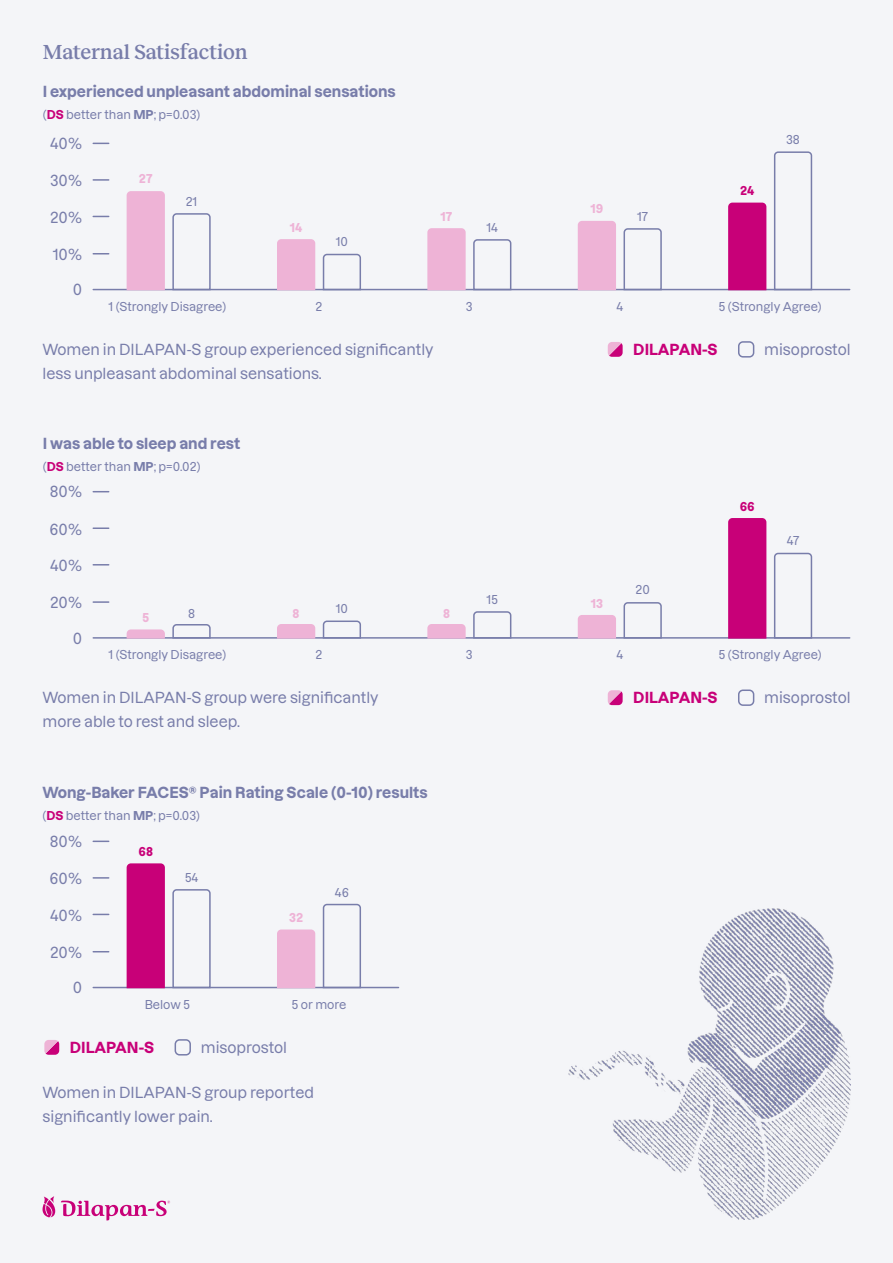
<style>
.page{position:relative;width:893px;height:1263px;background:#f4f5f8}
.page>*{position:absolute;margin:0;border:0;box-sizing:border-box;transform-origin:0 0}
.t1{font:500 21px "Reckless";letter-spacing:-.01em;color:#787daa}
.t2{font:500 15px/24px "Dazzed";color:#787daa}
.t3{font:700 15px "Dazzed";color:#787daa}
.t4{font:700 15px "Dazzed";color:#c80078}
.t5{font:500 12px "Dazzed";color:#787daa}
.t6{font:700 12px "Dazzed";color:#eeb3d6}
.t7{font:700 12px "Dazzed";color:#c80078}
.s1{font-weight:700;color:#c80078}
.s2{font-weight:700}
</style>
<div class="page">
<svg style="left:61px;top:1200px;width:109px;height:20px"></svg>
<svg style="left:43px;top:1196px;width:12px;height:21px"></svg>
<svg style="left:93px;top:143px;width:16px;height:1px"></svg>
<svg style="left:93px;top:491px;width:16px;height:1px"></svg>
<svg style="left:93px;top:840px;width:16px;height:2px"></svg>
<svg style="left:93px;top:179px;width:16px;height:2px"></svg>
<svg style="left:93px;top:527px;width:16px;height:2px"></svg>
<svg style="left:93px;top:877px;width:16px;height:2px"></svg>
<svg style="left:93px;top:216px;width:16px;height:1px"></svg>
<svg style="left:93px;top:564px;width:16px;height:1px"></svg>
<svg style="left:93px;top:914px;width:16px;height:1px"></svg>
<svg style="left:93px;top:253px;width:16px;height:1px"></svg>
<svg style="left:93px;top:601px;width:16px;height:2px"></svg>
<svg style="left:93px;top:951px;width:16px;height:1px"></svg>
<hr style="left:93px;top:289px;width:757px;height:1px;background:#787daa">
<hr style="left:93px;top:637px;width:757px;height:2px;background:#787daa">
<hr style="left:93px;top:987px;width:306px;height:1px;background:#787daa">
<div style="left:127px;top:191px;width:38px;height:99px;background:#eeb3d6"></div>
<svg style="left:127px;top:629px;width:38px;height:10px"></svg>
<div style="left:127px;top:863px;width:38px;height:125px;background:#c80078"></div>
<svg style="left:172px;top:213px;width:39px;height:78px"></svg>
<svg style="left:172px;top:624px;width:39px;height:15px"></svg>
<svg style="left:172px;top:889px;width:39px;height:100px"></svg>
<div style="left:277px;top:239px;width:38px;height:51px;background:#eeb3d6"></div>
<svg style="left:277px;top:624px;width:38px;height:15px"></svg>
<div style="left:277px;top:929px;width:38px;height:59px;background:#eeb3d6"></div>
<svg style="left:322px;top:253px;width:40px;height:38px"></svg>
<svg style="left:322px;top:620px;width:40px;height:19px"></svg>
<svg style="left:322px;top:903px;width:40px;height:86px"></svg>
<div style="left:427px;top:228px;width:39px;height:62px;background:#eeb3d6"></div>
<svg style="left:427px;top:624px;width:39px;height:15px"></svg>
<svg style="left:472px;top:239px;width:40px;height:52px"></svg>
<svg style="left:472px;top:611px;width:40px;height:28px"></svg>
<div style="left:578px;top:221px;width:38px;height:69px;background:#eeb3d6"></div>
<svg style="left:578px;top:615px;width:38px;height:24px"></svg>
<svg style="left:623px;top:228px;width:40px;height:63px"></svg>
<svg style="left:623px;top:602px;width:40px;height:37px"></svg>
<div style="left:728px;top:203px;width:38px;height:87px;background:#c80078"></div>
<div style="left:728px;top:518px;width:38px;height:121px;background:#c80078"></div>
<svg style="left:773px;top:151px;width:40px;height:140px"></svg>
<svg style="left:773px;top:552px;width:40px;height:87px"></svg>
<svg style="left:608px;top:342px;width:15px;height:15px"></svg>
<svg style="left:608px;top:690px;width:15px;height:15px"></svg>
<svg style="left:44px;top:1040px;width:15px;height:15px"></svg>
<div style="left:738px;top:341px;width:16px;height:17px;border:2px solid #787daa;border-radius:4px"></div>
<div style="left:738px;top:689px;width:16px;height:17px;border:2px solid #787daa;border-radius:4px"></div>
<div style="left:175px;top:1039px;width:16px;height:16px;border:2px solid #787daa;border-radius:4px"></div>
<img style="left:568px;top:908px;width:282px;height:312px">
<h1 class="t1" style="left:43px;top:37px;width:206px">Maternal Satisfaction</h1>
<p class="t3" style="left:43px;top:79px;width:354px">I experienced unpleasant abdominal sensations</p>
<p class="t5" style="left:43px;top:105px;width:159px">(<span class="s1">DS</span> better than <span class="s2">MP</span>; p=0.03)</p>
<p class="t2" style="left:50px;top:130px;width:33px">40%</p>
<p class="t2" style="left:50px;top:167px;width:33px">30%</p>
<p class="t2" style="left:50px;top:204px;width:33px">20%</p>
<p class="t2" style="left:53px;top:240px;width:31px">10%</p>
<p class="t2" style="left:73px;top:276px;width:11px">0</p>
<p class="t6" style="left:139px;top:169px;width:15px">27</p>
<p class="t5" style="left:186px;top:192px;width:13px">21</p>
<p class="t5" style="left:109px;top:296px;width:119px">1 (Strongly Disagree)</p>
<p class="t6" style="left:290px;top:218px;width:14px">14</p>
<p class="t5" style="left:336px;top:231px;width:14px">10</p>
<p class="t5" style="left:316px;top:296px;width:8px">2</p>
<p class="t6" style="left:441px;top:207px;width:13px">17</p>
<p class="t2" style="left:43px;top:336px;width:393px">Women in DILAPAN-S group experienced significantly less unpleasant abdominal sensations.</p>
<p class="t5" style="left:466px;top:296px;width:8px">3</p>
<p class="t5" style="left:486px;top:218px;width:13px">14</p>
<p class="t3" style="left:43px;top:431px;width:199px">I was able to sleep and rest</p>
<p class="t5" style="left:43px;top:456px;width:159px">(<span class="s1">DS</span> better than <span class="s2">MP</span>; p=0.02)</p>
<p class="t2" style="left:50px;top:478px;width:34px">80%</p>
<p class="t2" style="left:50px;top:515px;width:34px">60%</p>
<p class="t2" style="left:50px;top:552px;width:33px">40%</p>
<p class="t2" style="left:50px;top:588px;width:33px">20%</p>
<p class="t2" style="left:73px;top:624px;width:11px">0</p>
<p class="t6" style="left:142px;top:607px;width:9px">5</p>
<p class="t5" style="left:188px;top:603px;width:8px">8</p>
<p class="t5" style="left:109px;top:645px;width:119px">1 (Strongly Disagree)</p>
<p class="t6" style="left:293px;top:603px;width:8px">8</p>
<p class="t5" style="left:336px;top:599px;width:14px">10</p>
<p class="t5" style="left:316px;top:645px;width:8px">2</p>
<p class="t2" style="left:43px;top:684px;width:338px">Women in DILAPAN-S group were significantly more able to rest and sleep.</p>
<p class="t6" style="left:443px;top:603px;width:8px">8</p>
<p class="t5" style="left:486px;top:590px;width:13px">15</p>
<p class="t5" style="left:466px;top:645px;width:8px">3</p>
<p class="t3" style="left:43px;top:780px;width:387px">Wong-Baker FACES® Pain Rating Scale (0-10) results</p>
<p class="t5" style="left:43px;top:806px;width:159px">(<span class="s1">DS</span> better than <span class="s2">MP</span>; p=0.03)</p>
<p class="t2" style="left:50px;top:828px;width:34px">80%</p>
<p class="t2" style="left:50px;top:865px;width:34px">60%</p>
<p class="t2" style="left:50px;top:902px;width:33px">40%</p>
<p class="t2" style="left:50px;top:938px;width:33px">20%</p>
<p class="t2" style="left:73px;top:974px;width:11px">0</p>
<p class="t7" style="left:138px;top:842px;width:16px">68</p>
<p class="t5" style="left:185px;top:868px;width:15px">54</p>
<p class="t5" style="left:145px;top:994px;width:47px">Below 5</p>
<p class="t6" style="left:289px;top:908px;width:16px">32</p>
<p class="t5" style="left:335px;top:882px;width:16px">46</p>
<p class="t5" style="left:292px;top:994px;width:56px">5 or more</p>
<p class="t4" style="left:70px;top:1035px;width:86px">DILAPAN‑S</p>
<p class="t2" style="left:201px;top:1033px;width:88px">misoprostol</p>
<p class="t2" style="left:43px;top:1078px;width:273px">Women in DILAPAN-S group reported significantly lower pain.</p>
<p class="t6" style="left:590px;top:199px;width:14px">19</p>
<p class="t5" style="left:637px;top:207px;width:13px">17</p>
<p class="t7" style="left:740px;top:181px;width:16px">24</p>
<p class="t5" style="left:786px;top:130px;width:15px">38</p>
<p class="t5" style="left:616px;top:296px;width:8px">4</p>
<p class="t5" style="left:719px;top:296px;width:105px">5 (Strongly Agree)</p>
<p class="t4" style="left:633px;top:337px;width:86px">DILAPAN‑S</p>
<p class="t2" style="left:764px;top:336px;width:88px">misoprostol</p>
<p class="t6" style="left:591px;top:593px;width:14px">13</p>
<p class="t5" style="left:635px;top:580px;width:16px">20</p>
<p class="t7" style="left:740px;top:496px;width:17px">66</p>
<p class="t5" style="left:787px;top:531px;width:14px">47</p>
<p class="t5" style="left:616px;top:645px;width:8px">4</p>
<p class="t5" style="left:719px;top:645px;width:105px">5 (Strongly Agree)</p>
<p class="t4" style="left:633px;top:685px;width:86px">DILAPAN‑S</p>
<p class="t2" style="left:764px;top:684px;width:88px">misoprostol</p>
</div>
